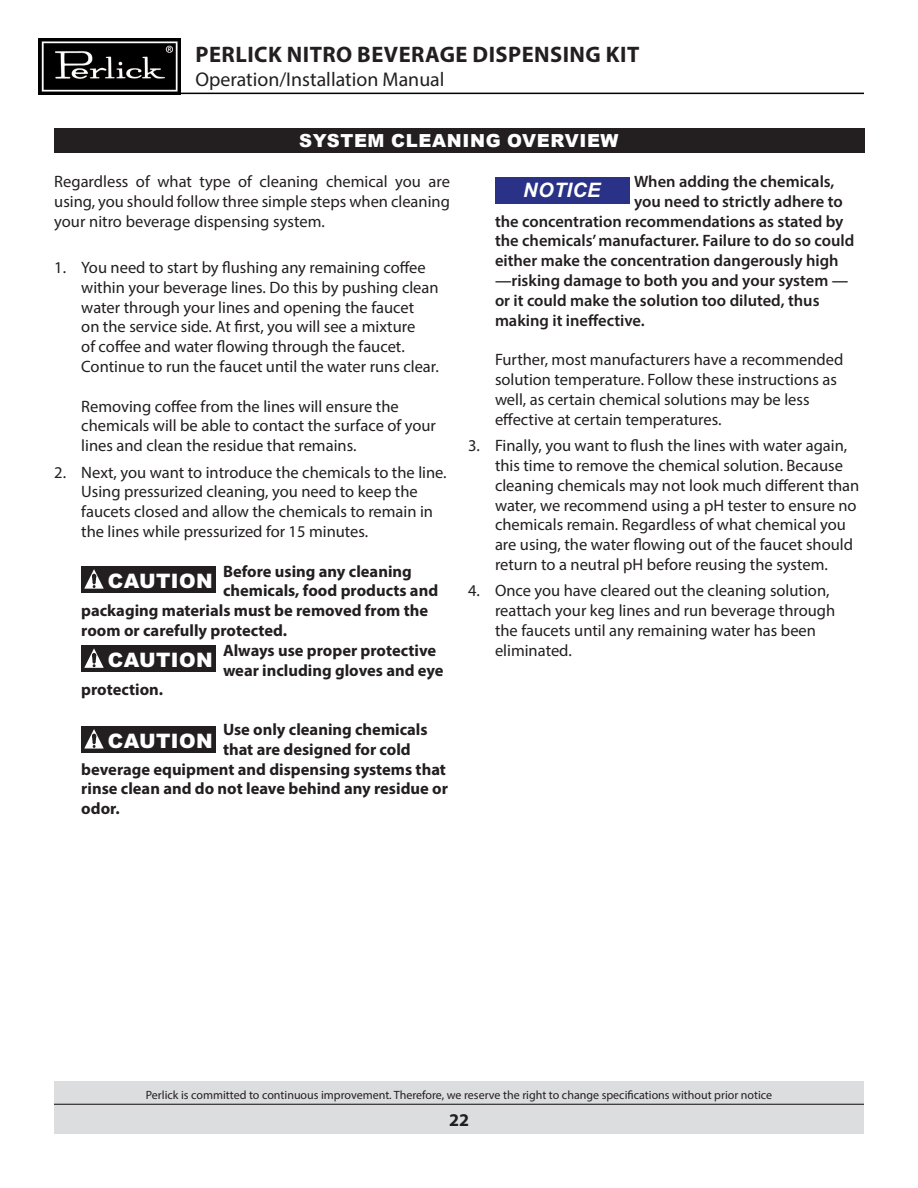
<style>
.page{position:relative;width:918px;height:1188px;background:#fff}
.page>*{position:absolute;margin:0;border:0;box-sizing:border-box;transform-origin:0 0}
.t1{font:700 22.5px "Myriad Pro";letter-spacing:.02em;color:#231f20}
.t2{font:19.95px "Myriad Pro";color:#231f20}
.t3{font:900 19.95px "Arial";letter-spacing:.02em;color:#fff}
.t4{font:italic 700 19.95px "Arial";letter-spacing:.02em;color:#fff}
.heading_1_Table_Whit{font:900 18px "Arial";letter-spacing:.035em;color:#fff}
.t5{font:700 18px "Myriad Pro";color:#231f20}
.t6{font:16.5px/19.8px "Myriad Pro";color:#231f20}
.t7{font:700 16.5px/19.8px "Myriad Pro";color:#231f20}
.t8{font:600 16.5px "Myriad Pro";color:#231f20}
.t9{font:12px "Myriad Pro";color:#231f20}
</style>
<div class="page">
<img style="left:39px;top:39px;width:141px;height:54px">
<hr style="left:39px;top:93px;width:825px;height:1px;background:#000002">
<div style="left:54px;top:1081px;width:810px;height:53px;background:#dcdddf"></div>
<hr style="left:54px;top:1104px;width:810px;height:1px;background:#231f20">
<div style="left:54px;top:129px;width:810px;height:24px;background:#231f20"></div>
<div style="left:81px;top:566px;width:135px;height:26px;background:#231f20"></div>
<svg style="left:84px;top:569px;width:20px;height:20px"></svg>
<div style="left:81px;top:646px;width:135px;height:26px;background:#231f20"></div>
<svg style="left:84px;top:648px;width:20px;height:20px"></svg>
<div style="left:81px;top:726px;width:135px;height:26px;background:#231f20"></div>
<svg style="left:84px;top:729px;width:20px;height:20px"></svg>
<div style="left:495px;top:177px;width:135px;height:26px;background:#2a3287"></div>
<h1 class="t1" style="left:196px;top:40px;width:445px">PERLICK NITRO BEVERAGE DISPENSING KIT</h1>
<p class="t2" style="left:195px;top:67px;width:251px">Operation/Installation Manual</p>
<p class="heading_1_Table_Whit" style="left:299px;top:128px;width:321px">SYSTEM CLEANING OVERVIEW</p>
<p class="t6" style="left:54px;top:171px;width:397px;text-align:justify">Regardless of what type of cleaning chemical you are using, you should follow three simple steps when cleaning your nitro beverage dispensing system.</p>
<p class="t6" style="left:81px;top:257px;width:359px;text-indent:-27px">1. You need to start by flushing any remaining coffee within your beverage lines. Do this by pushing clean water through your lines and opening the faucet<br>on the service side. At first, you will see a mixture<br>of coffee and water flowing through the faucet.<br>Continue to run the faucet until the water runs clear.</p>
<p class="t6" style="left:81px;top:396px;width:356px">Removing coffee from the lines will ensure the chemicals will be able to contact the surface of your lines and clean the residue that remains.</p>
<p class="t6" style="left:81px;top:462px;width:367px;text-indent:-27px">2. Next, you want to introduce the chemicals to the line.<br>Using pressurized cleaning, you need to keep the faucets closed and allow the chemicals to remain in the lines while pressurized for 15 minutes.</p>
<p class="t3" style="left:108px;top:566px;width:106px">CAUTION</p>
<p class="t4" style="left:523px;top:177px;width:79px">NOTICE</p>
<p class="t8" style="left:634px;top:171px;width:202px">When adding the chemicals,</p>
<p class="t8" style="left:634px;top:191px;width:210px">you need to strictly adhere to</p>
<p class="t8" style="left:495px;top:211px;width:350px">the concentration recommendations as stated by</p>
<p class="t8" style="left:495px;top:230px;width:361px">the chemicals’ manufacturer. Failure to do so could</p>
<p class="t8" style="left:495px;top:250px;width:345px">either make the concentration dangerously high</p>
<p class="t8" style="left:495px;top:270px;width:355px">—risking damage to both you and your system —</p>
<p class="t8" style="left:495px;top:290px;width:326px">or it could make the solution too diluted, thus</p>
<p class="t8" style="left:495px;top:310px;width:151px">making it ineffective.</p>
<p class="t6" style="left:495px;top:349px;width:350px">Further, most manufacturers have a recommended solution temperature. Follow these instructions as well, as certain chemical solutions may be less effective at certain temperatures.</p>
<p class="t6" style="left:495px;top:435px;width:366px;text-indent:-27px">3. Finally, you want to flush the lines with water again, this time to remove the chemical solution. Because cleaning chemicals may not look much different than water, we recommend using a pH tester to ensure no chemicals remain. Regardless of what chemical you are using, the water flowing out of the faucet should return to a neutral pH before reusing the system.</p>
<p class="t6" style="left:495px;top:581px;width:342px;text-indent:-27px">4. Once you have cleared out the cleaning solution, reattach your keg lines and run beverage through the faucets until any remaining water has been eliminated.</p>
<p class="t7" style="left:223px;top:561px;width:190px">Before using any cleaning</p>
<p class="t7" style="left:223px;top:580px;width:217px">chemicals, food products and</p>
<p class="t7" style="left:81px;top:600px;width:348px">packaging materials must be removed from the</p>
<p class="t7" style="left:81px;top:620px;width:207px">room or carefully protected.</p>
<p class="t3" style="left:108px;top:646px;width:106px">CAUTION</p>
<p class="t7" style="left:223px;top:640px;width:222px">Always use proper protective wear including gloves and eye</p>
<p class="t7" style="left:81px;top:679px;width:83px">protection.</p>
<p class="t3" style="left:108px;top:726px;width:106px">CAUTION</p>
<p class="t7" style="left:223px;top:719px;width:206px">Use only cleaning chemicals</p>
<p class="t7" style="left:223px;top:739px;width:189px">that are designed for cold</p>
<p class="t7" style="left:81px;top:759px;width:366px">beverage equipment and dispensing systems that</p>
<p class="t7" style="left:81px;top:778px;width:368px">rinse clean and do not leave behind any residue or</p>
<p class="t7" style="left:81px;top:798px;width:40px">odor.</p>
<p class="t9" style="left:146px;top:1087px;width:628px">Perlick is committed to continuous improvement. Therefore, we reserve the right to change specifications without prior notice</p>
<p class="t5" style="left:449px;top:1108px;width:21px">22</p>
</div>
